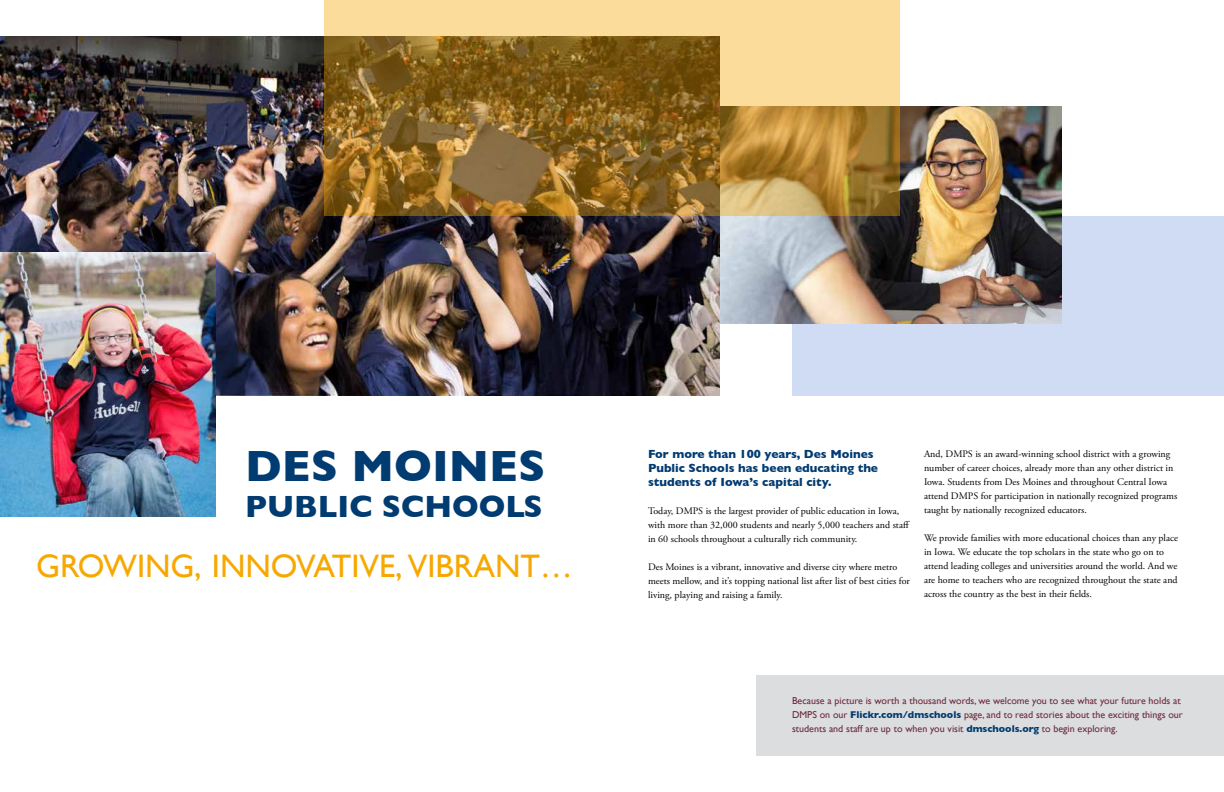
<style>
.page{position:relative;width:1224px;height:792px;background:#fff}
.page>*{position:absolute;margin:0;border:0;box-sizing:border-box;transform-origin:0 0}
.t1{font:700 44.6px "Gill Sans";color:#003b71}
.t2{font:32.5px "Gill Sans";color:#f7a800}
.t3{font:700 31.3px "Gill Sans";color:#003b71}
.t4{font:700 12px/14px "Gill Sans";color:#003b71}
.t5{font:10px/14px "Adobe Garamond Pro";color:#000}
.t6{font:10px/14px "Gill Sans";color:#6d2a3c}
.s1{font-weight:700;color:#003b71}
</style>
<div class="page">
<div style="left:756px;top:675px;width:468px;height:81px;background:#dbddde"></div>
<div style="left:792px;top:216px;width:432px;height:180px;background:#d0dcf3"></div>
<img style="left:720px;top:107px;width:342px;height:217px">
<img style="left:0;top:36px;width:720px;height:360px">
<svg style="left:324px;top:0;width:576px;height:216px;background:#ad8a47"></svg>
<img style="left:0;top:252px;width:216px;height:265px">
<h1 class="t1" style="left:245px;top:430px;width:302px">DES MOINES</h1>
<h3 class="t3" style="left:245px;top:482px;width:299px">PUBLIC SCHOOLS</h3>
<h2 class="t2" style="left:36px;top:547px;width:538px">GROWING, INNOVATIVE, VIBRANT…</h2>
<p class="t4" style="left:648px;top:447px;width:232px">For more than 100 years, Des Moines<br>Public Schools has been educating the students of Iowa’s capital city.</p>
<p class="t5" style="left:648px;top:504px;width:263px">Today, DMPS is the largest provider of public education in Iowa, with more than 32,000 students and nearly 5,000 teachers and staff in 60 schools throughout a culturally rich community.</p>
<p class="t5" style="left:648px;top:560px;width:263px">Des Moines is a vibrant, innovative and diverse city where metro meets mellow, and it’s topping national list after list of best cities for living, playing and raising a family.</p>
<p class="t5" style="left:924px;top:447px;width:255px">And, DMPS is an award-winning school district with a growing number of career choices, already more than any other district in Iowa. Students from Des Moines and throughout Central Iowa attend DMPS for participation in nationally recognized programs taught by nationally recognized educators.</p>
<p class="t5" style="left:924px;top:531px;width:256px">We provide families with more educational choices than any place in Iowa. We educate the top scholars in the state who go on to attend leading colleges and universities around the world. And we are home to teachers who are recognized throughout the state and across the country as the best in their fields.</p>
<p class="t6" style="left:792px;top:693px;width:392px">Because a picture is worth a thousand words, we welcome you to see what your future holds at<br>DMPS on our <span class="s1">Flickr.com/dmschools</span> page, and to read stories about the exciting things our students and staff are up to when you visit <span class="s1">dmschools.org</span> to begin exploring.</p>
</div>
